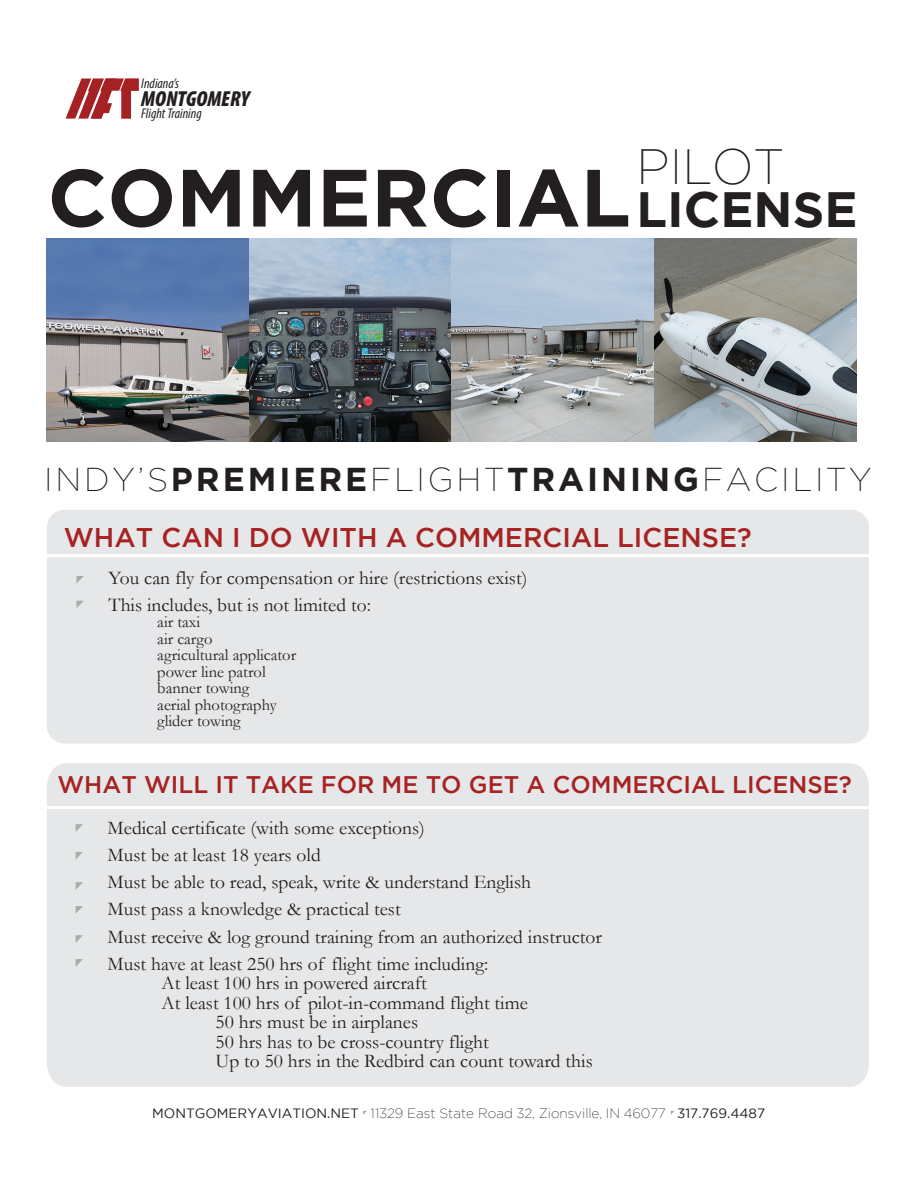
<style>
.page{position:relative;width:918px;height:1188px;background:#fff}
.page>*{position:absolute;margin:0;border:0;box-sizing:border-box;transform-origin:0 0}
.t1{font:700 81px "Gotham";color:#231f20}
.t2{font:700 49.5px "Gotham";color:#231f20}
.t3{font:200 49.5px "Gotham";color:#231f20}
.t4{font:200 33px "Gotham";letter-spacing:.085em;color:#231f20}
.t5{font:500 27px "Gotham";color:#a62322}
.t6{font:500 24px "Gotham";color:#a62322}
.t7{font:italic 900 condensed 21.9px "Myriad Pro";color:#231f20}
.t8{font:19.5px/27px "Garamond";color:#231f20}
.t9{font:16.5px/16.5px "Garamond";color:#231f20}
.t10{font:italic condensed 14.1px/30.5px "Myriad Pro";color:#231f20}
.t11{font:200 13.5px "Gotham";color:#231f20}
.s1{font-weight:700}
.s2{font-weight:400}
</style>
<div class="page">
<div style="left:47px;top:510px;width:822px;height:234px;background:#e6e7e9;border-radius:18px"></div>
<div style="left:47px;top:763px;width:822px;height:324px;background:#e6e7e9"></div>
<img style="left:46px;top:239px;width:811px;height:202px">
<svg style="left:76px;top:824px;width:7px;height:8px"></svg>
<svg style="left:76px;top:852px;width:7px;height:8px"></svg>
<svg style="left:76px;top:882px;width:7px;height:8px"></svg>
<svg style="left:76px;top:906px;width:7px;height:8px"></svg>
<svg style="left:76px;top:935px;width:7px;height:8px"></svg>
<svg style="left:76px;top:959px;width:7px;height:8px"></svg>
<svg style="left:76px;top:576px;width:8px;height:8px"></svg>
<svg style="left:76px;top:601px;width:8px;height:7px"></svg>
<hr style="left:42px;top:554px;width:843px;height:3px;background:#fff">
<hr style="left:28px;top:806px;width:864px;height:3px;background:#fff">
<svg style="left:66px;top:78px;width:73px;height:41px"></svg>
<p class="t10" style="left:141px;top:68px;width:62px">Indiana’s<br>Flight Training</p>
<p class="t7" style="left:141px;top:87px;width:110px">MONTGOMERY</p>
<h1 class="t1" style="left:48px;top:151px;width:585px">COMMERCIAL</h1>
<h2 class="t3" style="left:637px;top:139px;width:149px">PILOT</h2>
<h2 class="t2" style="left:637px;top:181px;width:222px">LICENSE</h2>
<h3 class="t4" style="left:44px;top:462px;width:829px">INDY’S<span class="s1">PREMIERE</span>FLIGHT<span class="s1">TRAINING</span>FACILITY</h3>
<h3 class="t5" style="left:64px;top:523px;width:689px">WHAT CAN I DO WITH A COMMERCIAL LICENSE?</h3>
<p class="t8" style="left:108px;top:564px;width:421px">You can fly for compensation or hire (restrictions exist)<br>This includes, but is not limited to:</p>
<p class="t9" style="left:157px;top:614px;width:140px">air taxi<br>air cargo<br>agricultural applicator power line patrol banner towing<br>aerial photography glider towing</p>
<p class="t6" style="left:57px;top:771px;width:796px">WHAT WILL IT TAKE FOR ME TO GET A COMMERCIAL LICENSE?</p>
<p class="t8" style="left:108px;top:815px;width:496px">Medical certificate (with some exceptions)<br>Must be at least 18 years old<br>Must be able to read, speak, write &amp; understand English<br>Must pass a knowledge &amp; practical test<br>Must receive &amp; log ground training from an authorized instructor Must have at least 250 hrs of flight time including:</p>
<p class="t8" style="left:162px;top:969px;width:267px">At least 100 hrs in powered aircraft</p>
<p class="t8" style="left:162px;top:989px;width:368px">At least 100 hrs of pilot-in-command flight time</p>
<p class="t8" style="left:216px;top:1008px;width:204px">50 hrs must be in airplanes</p>
<p class="t8" style="left:216px;top:1028px;width:275px">50 hrs has to be cross-country flight</p>
<p class="t8" style="left:216px;top:1047px;width:379px">Up to 50 hrs in the Redbird can count toward this</p>
<p class="t11" style="left:152px;top:1106px;width:614px"><span class="s2">MONTGOMERYAVIATION.NET</span> 11329 East State Road 32, Zionsville, IN 46077 <span class="s2">317.769.4487</span></p>
</div>
